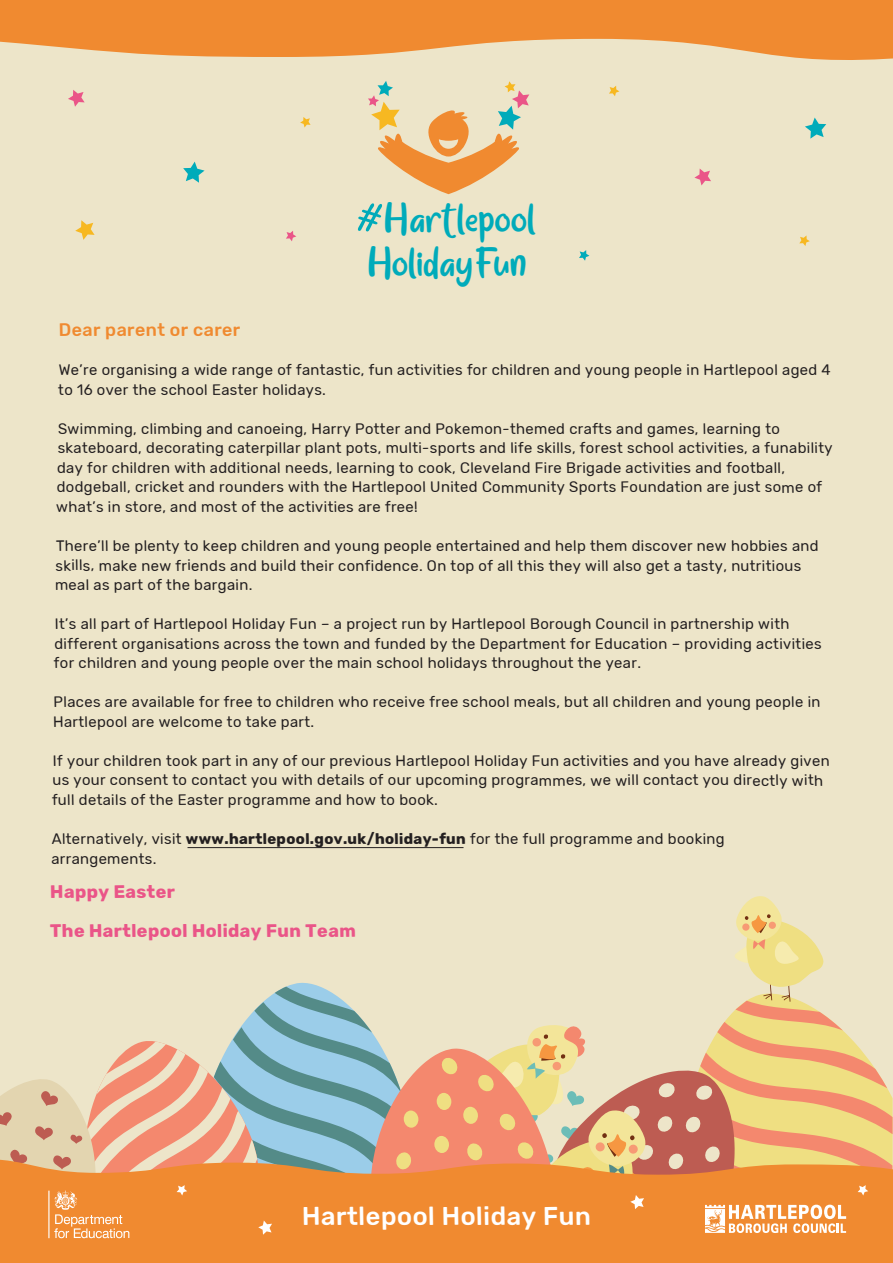
<style>
.page{position:relative;width:893px;height:1263px;background:#fff}
.page>*{position:absolute;margin:0;border:0;box-sizing:border-box;transform-origin:0 0}
.t1{font:45.75px/44.5px "Kids Story";color:#00abba}
.t2{font:500 25.5px "Rubik";color:#fff}
.t3{font:700 18px "Rubik";color:#ea5588}
.t4{font:500 18px "Rubik";color:#f08a30}
.t5{font:15px/19.6px "Rubik";color:#231f20}
.s1{font-size:78.6px}
.s2{font-weight:700}
</style>
<div class="page">
<div style="left:0;top:0;width:892px;height:1263px;background:#ede5c9"></div>
<div style="left:0;top:1152px;width:893px;height:111px;background:#f08a30"></div>
<svg style="left:368px;top:81px;width:161px;height:113px"></svg>
<svg style="left:579px;top:250px;width:10px;height:11px"></svg>
<svg style="left:286px;top:231px;width:10px;height:10px"></svg>
<svg style="left:805px;top:118px;width:21px;height:21px"></svg>
<svg style="left:609px;top:86px;width:10px;height:10px"></svg>
<svg style="left:799px;top:235px;width:11px;height:11px"></svg>
<svg style="left:0;top:896px;width:892px;height:342px"></svg>
<svg style="left:68px;top:90px;width:17px;height:17px"></svg>
<svg style="left:694px;top:169px;width:17px;height:16px"></svg>
<svg style="left:183px;top:162px;width:22px;height:21px"></svg>
<svg style="left:75px;top:220px;width:20px;height:20px"></svg>
<svg style="left:300px;top:117px;width:11px;height:11px"></svg>
<svg style="left:0;top:0;width:893px;height:70px;fill:#f08a30"></svg>
<hr style="left:188px;top:847px;width:276px;height:1px;background:#231f20">
<h1 class="t1" style="left:358px;top:199px;width:179px"><span class="s1">#</span>Hartlepool<br>HolidayFun</h1>
<p class="t4" style="left:59px;top:321px;width:183px;rotate:-1deg">Dear parent or carer</p>
<p class="t5" style="left:58px;top:369px;width:774px;line-height:15.5px;rotate:-1deg">We’re organising a wide range of fantastic, fun activities for children and young people in Hartlepool aged 4 to 16 over the school Easter holidays.</p>
<p class="t5" style="left:56px;top:425px;width:778px;rotate:-1deg">Swimming, climbing and canoeing, Harry Potter and Pokemon-themed crafts and games, learning to skateboard, decorating caterpillar plant pots, multi-sports and life skills, forest school activities, a funability day for children with additional needs, learning to cook, Cleveland Fire Brigade activities and football, dodgeball, cricket and rounders with the Hartlepool United Community Sports Foundation are just some of</p>
<p class="t5" style="left:56px;top:501px;width:363px;rotate:-1deg">what’s in store, and most of the activities are free!</p>
<p class="t5" style="left:55px;top:543px;width:765px;rotate:-1deg">There’ll be plenty to keep children and young people entertained and help them discover new hobbies and skills, make new friends and build their confidence. On top of all this they will also get a tasty, nutritious</p>
<p class="t5" style="left:55px;top:577px;width:199px;rotate:-1deg">meal as part of the bargain.</p>
<p class="t5" style="left:54px;top:620px;width:769px;line-height:20.1px;rotate:-1deg">It’s all part of Hartlepool Holiday Fun – a project run by Hartlepool Borough Council in partnership with different organisations across the town and funded by the Department for Education – providing activities</p>
<p class="t5" style="left:54px;top:659px;width:588px;rotate:-1deg">for children and young people over the main school holidays throughout the year.</p>
<p class="t5" style="left:53px;top:701px;width:769px;line-height:15.1px;rotate:-1deg">Places are available for free to children who receive free school meals, but all children and young people in<br>Hartlepool are welcome to take part.</p>
<p class="t5" style="left:52px;top:758px;width:779px;rotate:-1deg">If your children took part in any of our previous Hartlepool Holiday Fun activities and you have already given us your consent to contact you with details of our upcoming programmes, we will contact you directly with</p>
<p class="t5" style="left:52px;top:793px;width:387px;rotate:-1deg">full details of the Easter programme and how to book.</p>
<p class="t5" style="left:51px;top:841px;width:675px;line-height:12.5px;rotate:-1deg">Alternatively, visit <sup>www.hartlepool.gov.uk/h</sup><span class="s2">oliday-fun</span> for the full programme and booking arrangements.</p>
<p class="t3" style="left:50px;top:882px;width:126px;rotate:-1deg">Happy Easter</p>
<p class="t3" style="left:50px;top:922px;width:307px;rotate:-1deg">The Hartlepool Holiday Fun Team</p>
<h2 class="t2" style="left:302px;top:1204px;width:291px;rotate:-1deg">Hartlepool Holiday Fun</h2>
</div>
